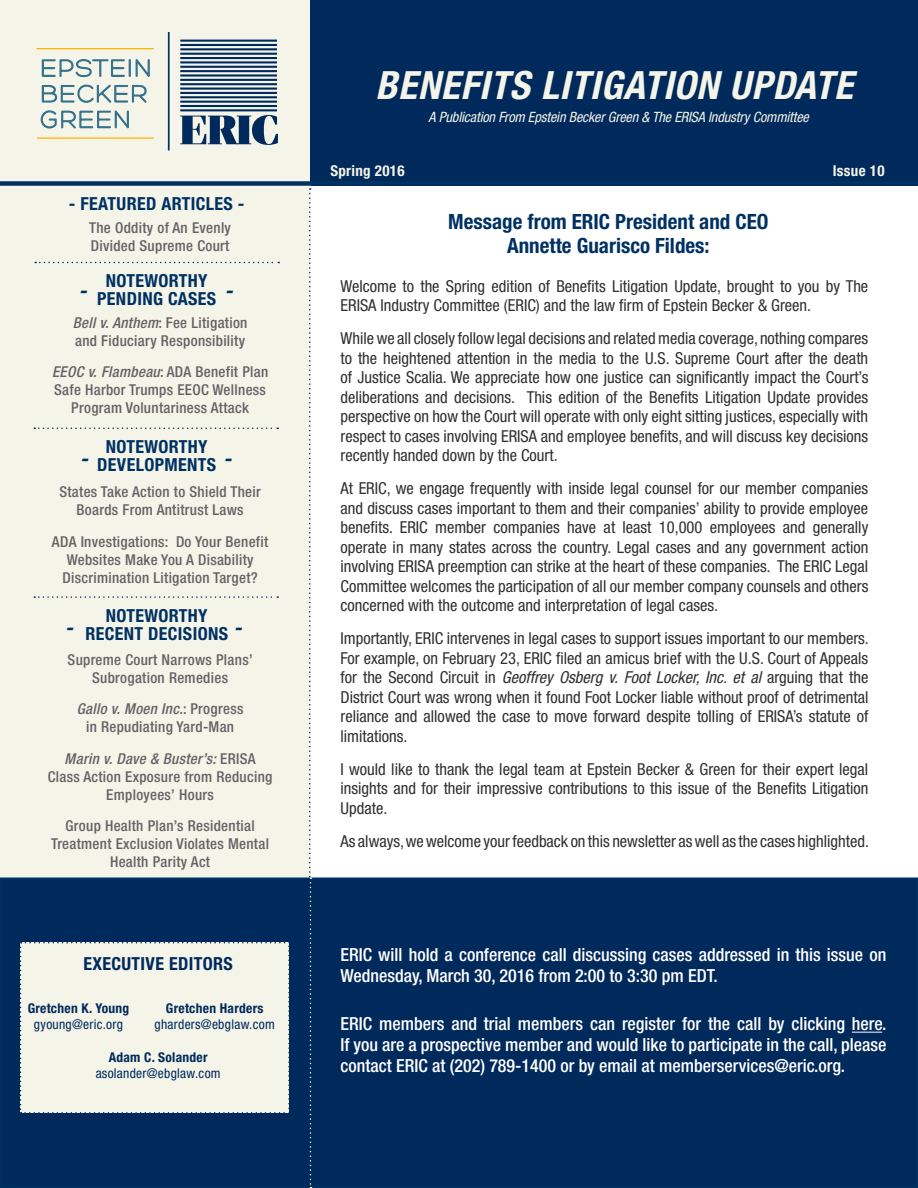
<style>
.page{position:relative;width:918px;height:1188px;background:#fff}
.page>*{position:absolute;margin:0;border:0;box-sizing:border-box;transform-origin:0 0}
.t1{font:italic 700 condensed 39px "Helvetica Neue LT";letter-spacing:.02em;color:#f4f4e8}
.Paragraph_Style_6{font:700 condensed 21px "Helvetica Neue LT";color:#003163}
.t2{font:italic 700 condensed 21px "Helvetica Neue LT";color:#003163}
.Body_Text{font:500 condensed 18px/21px "Helvetica Neue LT";color:#fff}
.t3{font:700 condensed 18px "Helvetica Neue LT";letter-spacing:.02em;color:#003163}
.t4{font:700 condensed 18px "Helvetica Neue LT";letter-spacing:.02em;color:#00295c}
.Body_Text-2{font:condensed 16.5px/19.5px "Helvetica Neue LT";color:#312f30;text-align:justify}
.t5{font:500 condensed 15px/18px "Helvetica Neue LT";letter-spacing:.02em;color:#636366;text-align:center}
.t6{font:700 condensed 15px "Helvetica Neue LT";letter-spacing:.02em;color:#f4f4e8}
.t7{font:italic condensed 14.25px "Helvetica Neue LT";letter-spacing:-.01em;color:#f4f4e8}
.t8{font:condensed 13.5px "Helvetica Neue LT";letter-spacing:.02em;color:#00295c}
.t9{font:700 condensed 13.5px "Helvetica Neue LT";letter-spacing:.02em;color:#00295c}
.s1{font-style:italic}
</style>
<div class="page">
<div style="left:0;top:0;width:313px;height:185px;background:#f4f4e8"></div>
<div style="left:310px;top:0;width:608px;height:185px;background:#00295c"></div>
<svg style="left:41px;top:59px;width:109px;height:19px"></svg>
<svg style="left:40px;top:84px;width:107px;height:45px"></svg>
<hr style="left:37px;top:137px;width:117px;height:2px;background:#ffb500">
<hr style="left:37px;top:48px;width:117px;height:1px;background:#ffb500">
<svg style="left:180px;top:115px;width:98px;height:30px"></svg>
<hr style="left:180px;top:109px;width:97px;height:2px;background:#00295c">
<hr style="left:180px;top:105px;width:97px;height:2px;background:#00295c">
<hr style="left:180px;top:101px;width:97px;height:2px;background:#00295c">
<hr style="left:180px;top:96px;width:97px;height:2px;background:#00295c">
<hr style="left:180px;top:92px;width:97px;height:2px;background:#00295c">
<hr style="left:180px;top:88px;width:97px;height:2px;background:#00295c">
<hr style="left:180px;top:83px;width:97px;height:2px;background:#00295c">
<hr style="left:180px;top:79px;width:97px;height:2px;background:#00295c">
<hr style="left:180px;top:74px;width:97px;height:3px;background:#00295c">
<hr style="left:180px;top:70px;width:97px;height:2px;background:#00295c">
<hr style="left:180px;top:66px;width:97px;height:2px;background:#00295c">
<hr style="left:180px;top:61px;width:97px;height:2px;background:#00295c">
<hr style="left:180px;top:57px;width:97px;height:2px;background:#00295c">
<hr style="left:180px;top:53px;width:97px;height:2px;background:#00295c">
<hr style="left:180px;top:48px;width:97px;height:2px;background:#00295c">
<hr style="left:180px;top:44px;width:97px;height:2px;background:#00295c">
<hr style="left:180px;top:40px;width:97px;height:2px;background:#00295c">
<hr style="left:168px;top:32px;width:2px;height:119px;background:#003163">
<div style="left:0;top:183px;width:310px;height:1005px;background:#f4f4e8"></div>
<div style="left:1px;top:878px;width:916px;height:309px;background:#00295c"></div>
<div style="left:0;top:878px;width:918px;height:310px;border:2px solid #003163"></div>
<div style="left:0;top:181px;width:918px;height:5px;background:#003163"></div>
<svg style="left:35px;top:262px;width:244px;height:1px"></svg>
<hr style="left:852px;top:1032px;width:30px;height:1px;background:#fff">
<svg style="left:309px;top:188px;width:2px;height:1000px"></svg>
<div style="left:20px;top:942px;width:269px;height:171px;background:#f4f4e8"></div>
<svg style="left:34px;top:428px;width:244px;height:1px"></svg>
<svg style="left:34px;top:596px;width:244px;height:2px"></svg>
<p class="t3" style="left:69px;top:193px;width:177px">- FEATURED ARTICLES -</p>
<p class="t5" style="left:89px;top:218px;width:143px;text-align:left">The Oddity of An Evenly<br>Divided Supreme Court</p>
<p class="t3" style="left:106px;top:270px;width:103px">NOTEWORTHY</p>
<p class="t3" style="left:97px;top:288px;width:120px">PENDING CASES</p>
<p class="t2" style="left:79px;top:278px;width:9px">-</p>
<p class="t2" style="left:225px;top:278px;width:9px">-</p>
<p class="t5" style="left:73px;top:313px;width:176px;text-align:left"><span class="s1">Bell v. Anthem</span>: Fee Litigation and Fiduciary Responsibility</p>
<p class="t5" style="left:52px;top:363px;width:218px"><span class="s1">EEOC v. Flambeau</span>: ADA Benefit Plan<br>Safe Harbor Trumps EEOC Wellness<br>Program Voluntariness Attack</p>
<p class="t3" style="left:106px;top:436px;width:103px">NOTEWORTHY</p>
<p class="t3" style="left:97px;top:454px;width:120px">DEVELOPMENTS</p>
<p class="t2" style="left:80px;top:446px;width:9px">-</p>
<p class="t2" style="left:223px;top:446px;width:9px">-</p>
<p class="t5" style="left:59px;top:483px;width:203px">States Take Action to Shield Their<br>Boards From Antitrust Laws</p>
<p class="t5" style="left:52px;top:532px;width:218px">ADA Investigations: Do Your Benefit<br>Websites Make You A Disability<br>Discrimination Litigation Target?</p>
<p class="t3" style="left:106px;top:605px;width:103px">NOTEWORTHY</p>
<p class="t3" style="left:85px;top:623px;width:144px">RECENT DECISIONS</p>
<p class="t2" style="left:65px;top:615px;width:9px">-</p>
<p class="t2" style="left:234px;top:615px;width:9px">-</p>
<p class="t5" style="left:68px;top:650px;width:187px">Supreme Court Narrows Plans’<br>Subrogation Remedies</p>
<p class="t5" style="left:77px;top:700px;width:168px"><span class="s1">Gallo v. Moen Inc</span>.: Progress in Repudiating Yard-Man</p>
<p class="t5" style="left:48px;top:749px;width:226px"><span class="s1">Marin v. Dave &amp; Buster’s:</span> ERISA<br>Class Action Exposure from Reducing<br>Employees’ Hours</p>
<p class="t5" style="left:51px;top:817px;width:219px">Group Health Plan’s Residential<br>Treatment Exclusion Violates Mental<br>Health Parity Act</p>
<p class="t4" style="left:84px;top:953px;width:151px">EXECUTIVE EDITORS</p>
<p class="t9" style="left:28px;top:1000px;width:103px">Gretchen K. Young</p>
<p class="t8" style="left:34px;top:1016px;width:91px">gyoung@eric.org</p>
<p class="t9" style="left:109px;top:1049px;width:100px">Adam C. Solander</p>
<p class="t8" style="left:96px;top:1065px;width:127px">asolander@ebglaw.com</p>
<p class="t9" style="left:166px;top:1000px;width:99px">Gretchen Harders</p>
<p class="t8" style="left:155px;top:1016px;width:122px">gharders@ebglaw.com</p>
<h1 class="t1" style="left:376px;top:61px;width:479px">BENEFITS LITIGATION UPDATE</h1>
<p class="t7" style="left:428px;top:109px;width:382px">A Publication From Epstein Becker Green &amp; The ERISA Industry Committee</p>
<p class="t6" style="left:330px;top:161px;width:76px">Spring 2016</p>
<p class="t6" style="left:833px;top:161px;width:53px">Issue 10</p>
<p class="Paragraph_Style_6" style="left:448px;top:209px;width:322px">Message from ERIC President and CEO</p>
<p class="Paragraph_Style_6" style="left:507px;top:233px;width:204px">Annette Guarisco Fildes:</p>
<p class="Body_Text-2" style="left:340px;top:276px;width:529px">Welcome to the Spring edition of Benefits Litigation Update, brought to you by The<br>ERISA Industry Committee (ERIC) and the law firm of Epstein Becker &amp; Green.</p>
<p class="Body_Text-2" style="left:340px;top:329px;width:529px">While we all closely follow legal decisions and related media coverage, nothing compares to the heightened attention in the media to the U.S. Supreme Court after the death of Justice Scalia. We appreciate how one justice can significantly impact the Court’s deliberations and decisions. This edition of the Benefits Litigation Update provides perspective on how the Court will operate with only eight sitting justices, especially with respect to cases involving ERISA and employee benefits, and will discuss key decisions recently handed down by the Court.</p>
<p class="Body_Text-2" style="left:340px;top:479px;width:529px">At ERIC, we engage frequently with inside legal counsel for our member companies and discuss cases important to them and their companies’ ability to provide employee benefits. ERIC member companies have at least 10,000 employees and generally operate in many states across the country. Legal cases and any government action involving ERISA preemption can strike at the heart of these companies. The ERIC Legal Committee welcomes the participation of all our member company counsels and others concerned with the outcome and interpretation of legal cases.</p>
<p class="Body_Text-2" style="left:340px;top:629px;width:530px">Importantly, ERIC intervenes in legal cases to support issues important to our members.<br>For example, on February 23, ERIC filed an amicus brief with the U.S. Court of Appeals for the Second Circuit in <span class="s1">Geoffrey Osberg v. Foot Locker, Inc. et al</span> arguing that the District Court was wrong when it found Foot Locker liable without proof of detrimental reliance and allowed the case to move forward despite tolling of ERISA’s statute of limitations.</p>
<p class="Body_Text-2" style="left:340px;top:759px;width:529px">I would like to thank the legal team at Epstein Becker &amp; Green for their expert legal insights and for their impressive contributions to this issue of the Benefits Litigation Update.</p>
<p class="Body_Text-2" style="left:340px;top:831px;width:530px">As always, we welcome your feedback on this newsletter as well as the cases highlighted.</p>
<p class="Body_Text" style="left:340px;top:944px;width:547px">ERIC will hold a conference call discussing cases addressed in this issue on<br>Wednesday, March 30, 2016 from 2:00 to 3:30 pm EDT.</p>
<p class="Body_Text" style="left:340px;top:1013px;width:548px;text-align:justify">ERIC members and trial members can register for the call by clicking here.<br>If you are a prospective member and would like to participate in the call, please contact ERIC at (202) 789-1400 or by email at memberservices@eric.org.</p>
</div>
